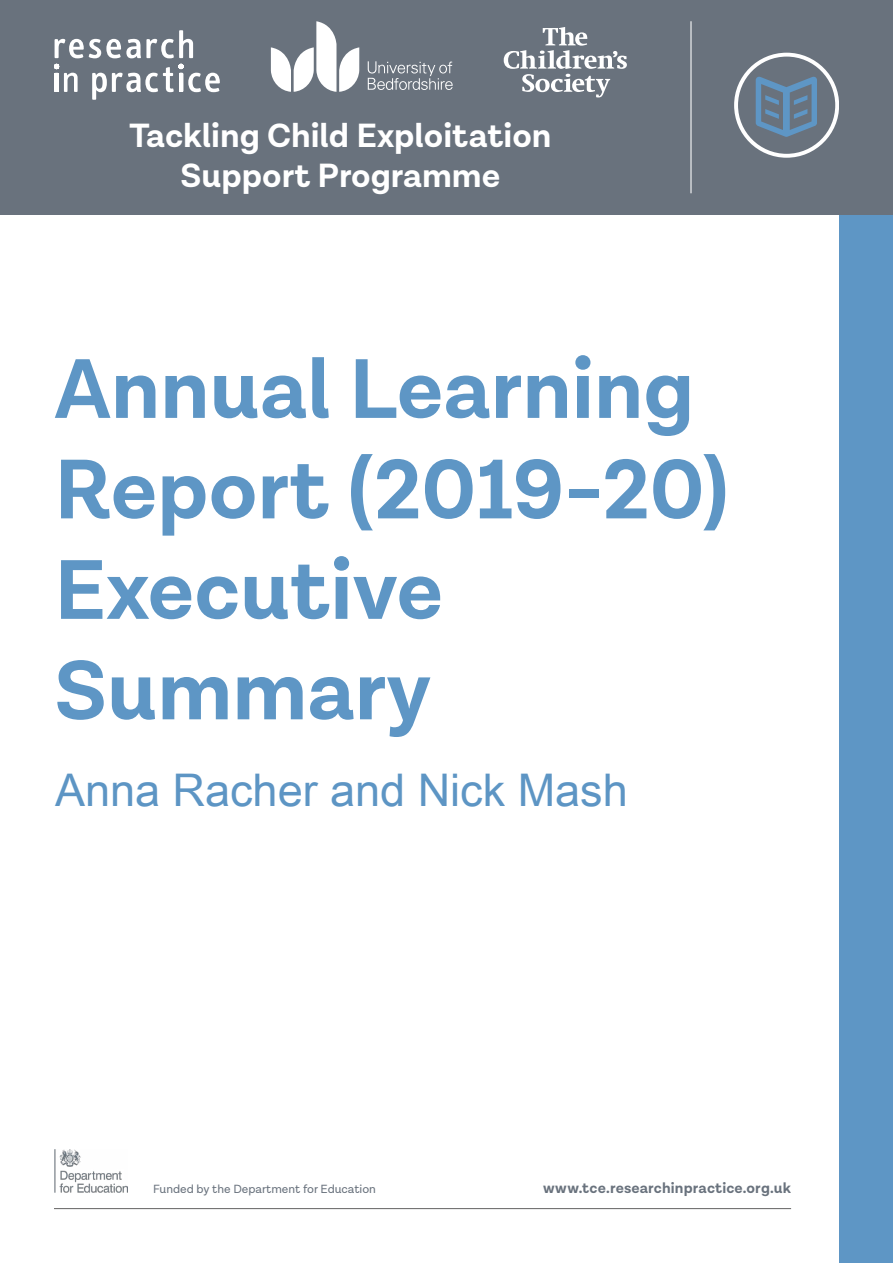
<style>
.page{position:relative;width:893px;height:1263px;background:#fff}
.page>*{position:absolute;margin:0;border:0;box-sizing:border-box;transform-origin:0 0}
.t1{font:700 85.5px/100.5px "Lota Grotesque Alt 1";color:#5e96c5}
.t2{font:45px "Arial Unicode MS";color:#5d95c4}
.t3{font:700 34.05px/39.9px "Lota Grotesque Alt 1";color:#fff;text-align:center}
.t4{font:700 15px "Lota Grotesque Alt 1";letter-spacing:.01em;color:#69727d}
.t5{font:12px "Lota Grotesque Alt 1";color:#69727d}
</style>
<div class="page">
<div style="left:839px;top:198px;width:54px;height:1065px;background:#5e96c5"></div>
<hr style="left:54px;top:1208px;width:737px;height:1px;background:#646363">
<img style="left:54px;top:1149px;width:74px;height:44px">
<div style="left:0;top:0;width:893px;height:215px;background:#69727d"></div>
<hr style="left:690px;top:21px;width:1px;height:172px;background:#fff">
<svg style="left:54px;top:30px;width:166px;height:70px"></svg>
<svg style="left:271px;top:21px;width:88px;height:71px"></svg>
<svg style="left:368px;top:61px;width:85px;height:29px"></svg>
<svg style="left:504px;top:27px;width:123px;height:70px"></svg>
<div style="left:734px;top:53px;width:105px;height:105px;border:4px solid #fff;border-radius:50%"></div>
<svg style="left:756px;top:77px;width:61px;height:60px"></svg>
<p class="t3" style="left:129px;top:117px;width:424px">Tackling Child Exploitation<br>Support Programme</p>
<p class="t1" style="left:54px;top:342px;width:676px">Annual Learning<br>Report (2019-20)<br>Executive<br>Summary</p>
<p class="t2" style="left:55px;top:758px;width:574px">Anna Racher and Nick Mash</p>
<p class="t5" style="left:153px;top:1182px;width:224px">Funded by the Department for Education</p>
<p class="t4" style="left:543px;top:1179px;width:249px">www.tce.researchinpractice.org.uk</p>
</div>
